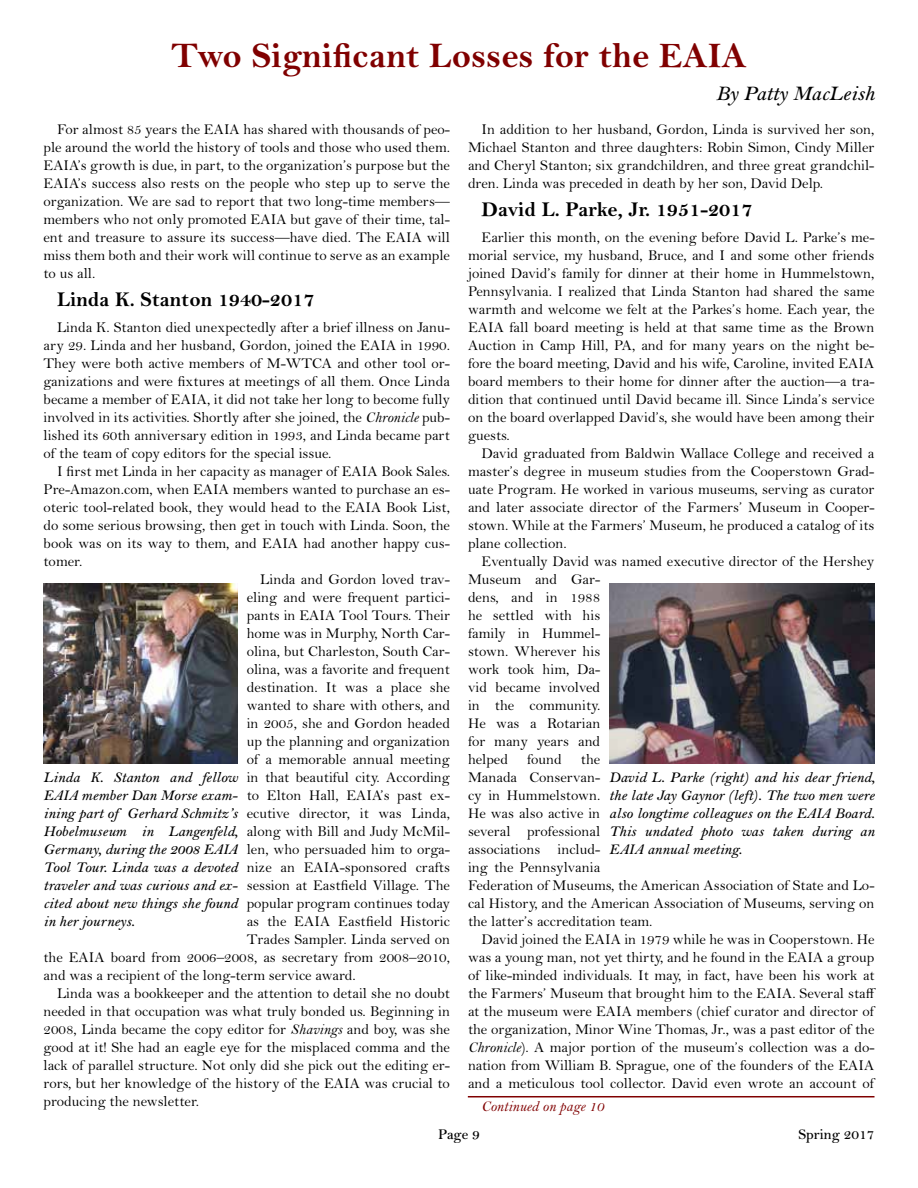
<style>
.page{position:relative;width:918px;height:1188px;background:#fff}
.page>*{position:absolute;margin:0;border:0;box-sizing:border-box;transform-origin:0 0}
.t1{font:700 36px "Bell MT Std";color:#800000}
.t2{font:700 21px "Bell MT Std";color:#000}
.t3{font:italic 600 21px "Bell MT Std";color:#000}
.t4{font:15px/18px "Bell MT Std";color:#000;text-align:justify}
.t5{font:italic 600 15px/18px "Bell MT Std";color:#000;text-align:justify}
.t6{font:italic 15px "Bell MT Std";color:#800000}
.t7{font:600 15px "Bell MT Std";color:#000}
.s1{font-style:italic}
</style>
<div class="page">
<img style="left:44px;top:584px;width:194px;height:180px">
<img style="left:609px;top:584px;width:265px;height:180px">
<hr style="left:468px;top:1096px;width:406px;height:1px;background:#800000">
<h1 class="t1" style="left:171px;top:36px;width:577px">Two Significant Losses for the EAIA</h1>
<h2 class="t3" style="left:716px;top:82px;width:160px">By Patty MacLeish</h2>
<p class="t4" style="left:44px;top:120px;width:408px;text-indent:14px">For almost 85 years the EAIA has shared with thousands of peo&shy;ple around the world the history of tools and those who used them.<br>EAIA’s growth is due, in part, to the organization’s purpose but the EAIA’s success also rests on the people who step up to serve the organization. We are sad to report that two long-time members— members who not only promoted EAIA but gave of their time, tal&shy;ent and treasure to assure its success—have died. The EAIA will miss them both and their work will continue to serve as an example to us all.</p>
<h2 class="t2" style="left:57px;top:287px;width:259px">Linda K. Stanton 1940-2017</h2>
<p class="t4" style="left:44px;top:318px;width:408px;text-indent:14px">Linda K. Stanton died unexpectedly after a brief illness on Janu&shy;ary 29. Linda and her husband, Gordon, joined the EAIA in 1990.<br>They were both active members of M-WTCA and other tool or&shy;ganizations and were fixtures at meetings of all them. Once Linda became a member of EAIA, it did not take her long to become fully involved in its activities. Shortly after she joined, the <span class="s1">Chronicle</span> pub&shy;lished its 60th anniversary edition in 1993, and Linda became part of the team of copy editors for the special issue.</p>
<p class="t4" style="left:57px;top:462px;width:395px">I first met Linda in her capacity as manager of EAIA Book Sales.</p>
<p class="t4" style="left:44px;top:480px;width:408px">Pre-Amazon.com, when EAIA members wanted to purchase an es-</p>
<p class="t4" style="left:44px;top:498px;width:408px">oteric tool-related book, they would head to the EAIA Book List,</p>
<p class="t4" style="left:44px;top:516px;width:408px">do some serious browsing, then get in touch with Linda. Soon, the</p>
<p class="t4" style="left:44px;top:534px;width:408px">book was on its way to them, and EAIA had another happy cus-</p>
<p class="t4" style="left:44px;top:552px;width:40px">tomer.</p>
<p class="t4" style="left:260px;top:570px;width:191px">Linda and Gordon loved trav-</p>
<p class="t4" style="left:247px;top:588px;width:205px">eling and were frequent partici-</p>
<p class="t4" style="left:247px;top:606px;width:205px">pants in EAIA Tool Tours. Their</p>
<p class="t4" style="left:247px;top:624px;width:205px">home was in Murphy, North Car-</p>
<p class="t4" style="left:247px;top:642px;width:205px">olina, but Charleston, South Car-</p>
<p class="t4" style="left:247px;top:660px;width:205px">olina, was a favorite and frequent</p>
<p class="t4" style="left:247px;top:678px;width:205px">destination. It was a place she</p>
<p class="t4" style="left:247px;top:696px;width:205px">wanted to share with others, and</p>
<p class="t4" style="left:247px;top:714px;width:205px">in 2005, she and Gordon headed</p>
<p class="t4" style="left:247px;top:732px;width:205px">up the planning and organization</p>
<p class="t4" style="left:247px;top:750px;width:205px">of a memorable annual meeting</p>
<p class="t4" style="left:247px;top:768px;width:205px">in that beautiful city. According</p>
<p class="t4" style="left:247px;top:786px;width:205px">to Elton Hall, EAIA’s past ex-</p>
<p class="t4" style="left:247px;top:804px;width:205px">ecutive director, it was Linda,</p>
<p class="t4" style="left:247px;top:822px;width:205px">along with Bill and Judy McMil-</p>
<p class="t4" style="left:247px;top:840px;width:205px">len, who persuaded him to orga-</p>
<p class="t4" style="left:247px;top:858px;width:205px">nize an EAIA-sponsored crafts</p>
<p class="t4" style="left:247px;top:876px;width:205px">session at Eastfield Village. The</p>
<p class="t4" style="left:247px;top:894px;width:205px">popular program continues today</p>
<p class="t4" style="left:247px;top:912px;width:205px">as the EAIA Eastfield Historic</p>
<p class="t4" style="left:247px;top:930px;width:205px">Trades Sampler. Linda served on</p>
<p class="t4" style="left:44px;top:948px;width:408px">the EAIA board from 2006–2008, as secretary from 2008–2010,</p>
<p class="t4" style="left:44px;top:966px;width:314px">and was a recipient of the long-term service award.</p>
<p class="t4" style="left:57px;top:984px;width:395px">Linda was a bookkeeper and the attention to detail she no doubt</p>
<p class="t4" style="left:44px;top:1002px;width:408px">needed in that occupation was what truly bonded us. Beginning in</p>
<p class="t4" style="left:44px;top:1020px;width:408px">2008, Linda became the copy editor for <span class="s1">Shavings</span> and boy, was she</p>
<p class="t4" style="left:44px;top:1038px;width:408px">good at it! She had an eagle eye for the misplaced comma and the</p>
<p class="t4" style="left:44px;top:1056px;width:408px">lack of parallel structure. Not only did she pick out the editing er-</p>
<p class="t4" style="left:44px;top:1074px;width:408px">rors, but her knowledge of the history of the EAIA was crucial to</p>
<p class="t4" style="left:44px;top:1092px;width:157px">producing the newsletter.</p>
<p class="t4" style="left:468px;top:120px;width:408px;text-indent:14px">In addition to her husband, Gordon, Linda is survived her son, Michael Stanton and three daughters: Robin Simon, Cindy Miller and Cheryl Stanton; six grandchildren, and three great grandchil&shy;dren. Linda was preceded in death by her son, David Delp.</p>
<h2 class="t2" style="left:482px;top:197px;width:273px">David L. Parke, Jr. 1951-2017</h2>
<p class="t4" style="left:468px;top:228px;width:408px;text-indent:14px">Earlier this month, on the evening before David L. Parke’s me&shy;morial service, my husband, Bruce, and I and some other friends joined David’s family for dinner at their home in Hummelstown, Pennsylvania. I realized that Linda Stanton had shared the same warmth and welcome we felt at the Parkes’s home. Each year, the EAIA fall board meeting is held at that same time as the Brown Auction in Camp Hill, PA, and for many years on the night be&shy;fore the board meeting, David and his wife, Caroline, invited EAIA board members to their home for dinner after the auction—a tra&shy;dition that continued until David became ill. Since Linda’s service on the board overlapped David’s, she would have been among their guests.</p>
<p class="t4" style="left:468px;top:444px;width:408px;text-indent:14px">David graduated from Baldwin Wallace College and received a master’s degree in museum studies from the Cooperstown Grad&shy;uate Program. He worked in various museums, serving as curator and later associate director of the Farmers’ Museum in Cooper&shy;stown. While at the Farmers’ Museum, he produced a catalog of its plane collection.</p>
<p class="t4" style="left:468px;top:552px;width:408px;text-align:left;text-indent:14px">Eventually David was named executive director of the Hershey<br>Museum and Gar-<br>dens, and in 1988<br>he settled with his<br>family in Hummel-<br>stown. Wherever his<br>work took him, Da-<br>vid became involved<br>in the community.<br>He was a Rotarian<br>for many years and<br>helped</p>
<p class="t4" style="left:468px;top:750px;width:408px;text-align:left;text-indent:113px">the<br>Manada Conservan-<br>cy in Hummelstown.<br>He was also active in<br>several professional<br>associations includ-<br>ing the Pennsylvania<br>Federation of Museums, the American Association of State and Lo&shy;cal History, and the American Association of Museums, serving on the latter’s accreditation team.</p>
<p class="t4" style="left:468px;top:930px;width:409px;text-align:left;text-indent:14px">David joined the EAIA in 1979 while he was in Cooperstown. He was a young man, not yet thirty, and he found in the EAIA a group of like-minded individuals. It may, in fact, have been his work at the Farmers’ Museum that brought him to the EAIA. Several staff at the museum were EAIA members (chief curator and director of the organization, Minor Wine Thomas, Jr., was a past editor of the <span class="s1">Chronicle</span>). A major portion of the museum’s collection was a do&shy;nation from William B. Sprague, one of the founders of the EAIA and a meticulous tool collector. David even wrote an account of</p>
<p class="t4" style="left:527px;top:750px;width:36px">found</p>
<p class="t5" style="left:44px;top:769px;width:196px">Linda K. Stanton and fellow EAIA member Dan Morse exam&shy;ining part of Gerhard Schmitz’s Hobelmuseum in Langenfeld, Germany, during the 2008 EAIA Tool Tour. Linda was a devoted traveler and was curious and ex&shy;cited about new things she found in her journeys.</p>
<p class="t5" style="left:609px;top:769px;width:267px">David L. Parke (right) and his dear friend, the late Jay Gaynor (left). The two men were also longtime colleagues on the EAIA Board.<br>This undated photo was taken during an EAIA annual meeting.</p>
<p class="t6" style="left:481px;top:1098px;width:124px">Continued on page 10</p>
<p class="t7" style="left:438px;top:1126px;width:43px">Page 9</p>
<p class="t7" style="left:798px;top:1126px;width:78px">Spring 2017</p>
</div>
